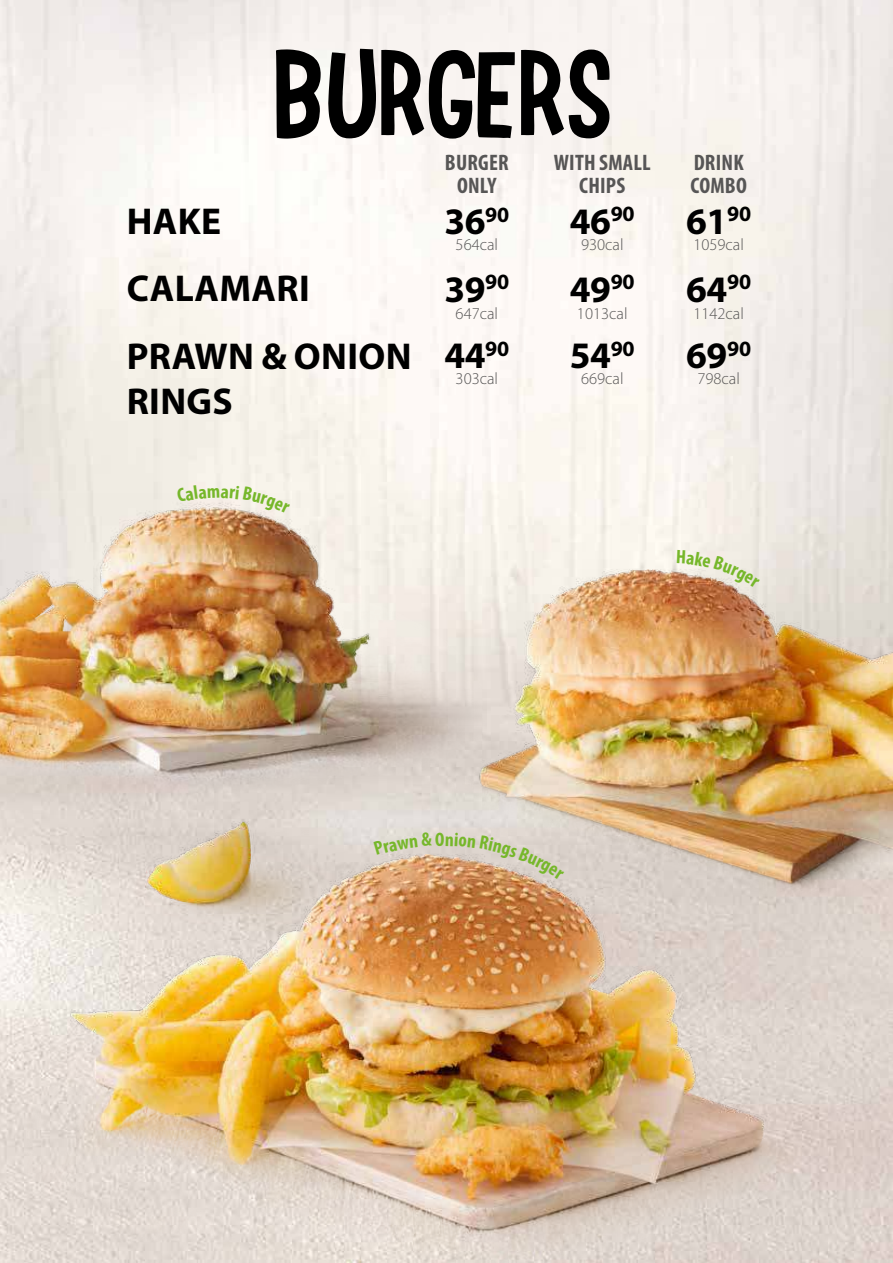
<style>
.page{position:relative;width:893px;height:1263px;background:#fff}
.page>*{position:absolute;margin:0;border:0;box-sizing:border-box;transform-origin:0 0}
.t1{font:111px "Fishaways";letter-spacing:-.01em;color:#000}
.t2{font:700 37.5px/66.9px "Myriad Pro";letter-spacing:.01em;color:#000}
.t3{font:700 condensed 22.5px/23.1px "Myriad Pro";letter-spacing:.01em;color:#575656;text-align:center}
.t4{font:700 condensed 19.5px "Myriad Pro";color:#76b72a}
.t5{font:300 16.5px "Myriad Pro";color:#575656}
</style>
<div class="page">
<img style="left:486px;top:570px;width:407px;height:332px">
<img style="left:0;top:493px;width:486px;height:351px">
<img style="left:94px;top:778px;width:385px;height:76px">
<img style="left:28px;top:854px;width:774px;height:409px">
<svg style="left:177px;top:485px;width:113px;height:28px;background:#f2e9de"></svg>
<svg style="left:677px;top:550px;width:83px;height:38px;background:#e7d7c8"></svg>
<svg style="left:374px;top:832px;width:58px;height:23px"></svg>
<svg style="left:446px;top:832px;width:118px;height:48px;background:#d9c5b5"></svg>
<h1 class="t1" style="left:276px;top:34px;width:342px">BURGERS</h1>
<p class="t2" style="left:127px;top:187px;width:286px;line-height:67.5px">HAKE<br>CALAMARI<br>PRAWN &amp; ONION</p>
<p class="t2" style="left:127px;top:367px;width:108px">RINGS</p>
<p class="t3" style="left:445px;top:153px;width:65px">BURGER<br>ONLY</p>
<p class="t2" style="left:444px;top:188px;width:66px">36<sup>90</sup></p>
<p class="t5" style="left:456px;top:239px;width:44px">564cal</p>
<p class="t2" style="left:444px;top:255px;width:66px">39<sup>90<br></sup>44<sup>90</sup></p>
<p class="t5" style="left:456px;top:307px;width:44px">647cal</p>
<p class="t5" style="left:456px;top:373px;width:44px">303cal</p>
<p class="t3" style="left:554px;top:153px;width:99px">WITH SMALL<br>CHIPS</p>
<p class="t3" style="left:690px;top:153px;width:58px;text-align:left">DRINK<br>COMBO</p>
<p class="t2" style="left:570px;top:187px;width:66px">46<sup>90</sup></p>
<p class="t5" style="left:581px;top:239px;width:44px">930cal</p>
<p class="t2" style="left:570px;top:255px;width:66px">49<sup>90<br></sup>54<sup>90</sup></p>
<p class="t5" style="left:577px;top:307px;width:52px">1013cal</p>
<p class="t2" style="left:686px;top:187px;width:66px">61<sup>90</sup></p>
<p class="t5" style="left:693px;top:239px;width:52px">1059cal</p>
<p class="t2" style="left:686px;top:255px;width:66px">64<sup>90<br></sup>69<sup>90</sup></p>
<p class="t5" style="left:693px;top:307px;width:52px">1142cal</p>
<p class="t5" style="left:581px;top:373px;width:44px">669cal</p>
<p class="t5" style="left:697px;top:373px;width:44px">798cal</p>
<p class="t4" style="left:435px;top:832px;width:11px">O</p>
</div>
